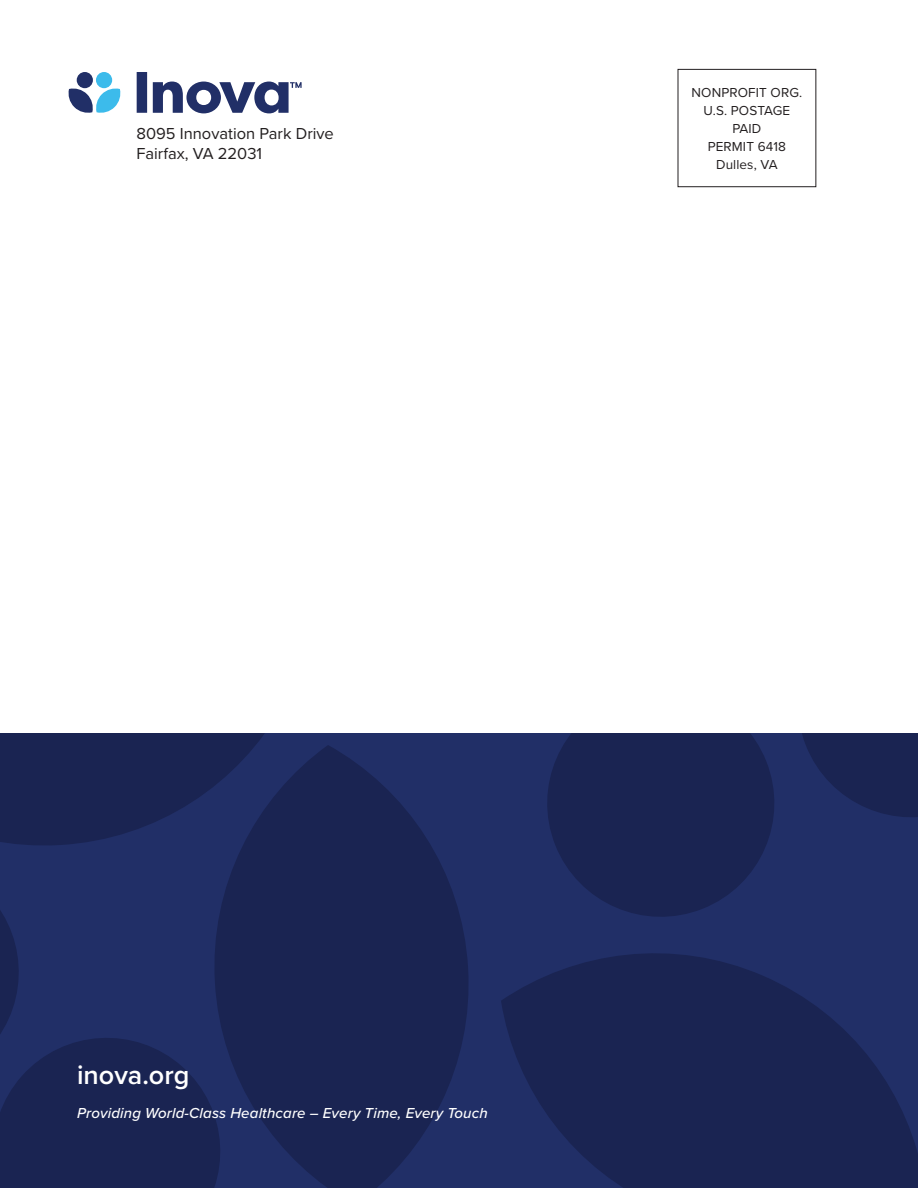
<style>
.page{position:relative;width:918px;height:1188px;background:#fff}
.page>*{position:absolute;margin:0;border:0;box-sizing:border-box;transform-origin:0 0}
.t1{font:600 27px "Proxima Nova";color:#fff}
.t2{font:16.5px/19.8px "Proxima Nova";color:#231f20}
.t3{font:italic 500 15px "Proxima Nova";letter-spacing:.01em;color:#fff}
.t4{font:13.5px/18px "Proxima Nova";letter-spacing:.01em;color:#231f20;text-align:center}
</style>
<div class="page">
<svg style="left:667px;top:733px;width:251px;height:455px;background:#1c285a"></svg>
<svg style="left:0;top:733px;width:667px;height:455px;background:#1c285a"></svg>
<div style="left:678px;top:69px;width:138px;height:118px;border:1px solid #231f20"></div>
<svg style="left:68px;top:72px;width:234px;height:42px"></svg>
<p class="t2" style="left:136px;top:123px;width:199px">8095 Innovation Park Drive<br>Fairfax, VA 22031</p>
<p class="t4" style="left:692px;top:83px;width:112px">NONPROFIT ORG.<br>U.S. POSTAGE<br>PAID<br>PERMIT 6418<br>Dulles, VA</p>
<h1 class="t1" style="left:77px;top:1055px;width:114px">inova.org</h1>
<p class="t3" style="left:77px;top:1102px;width:412px">Providing World-Class Healthcare – Every Time, Every Touch</p>
</div>
